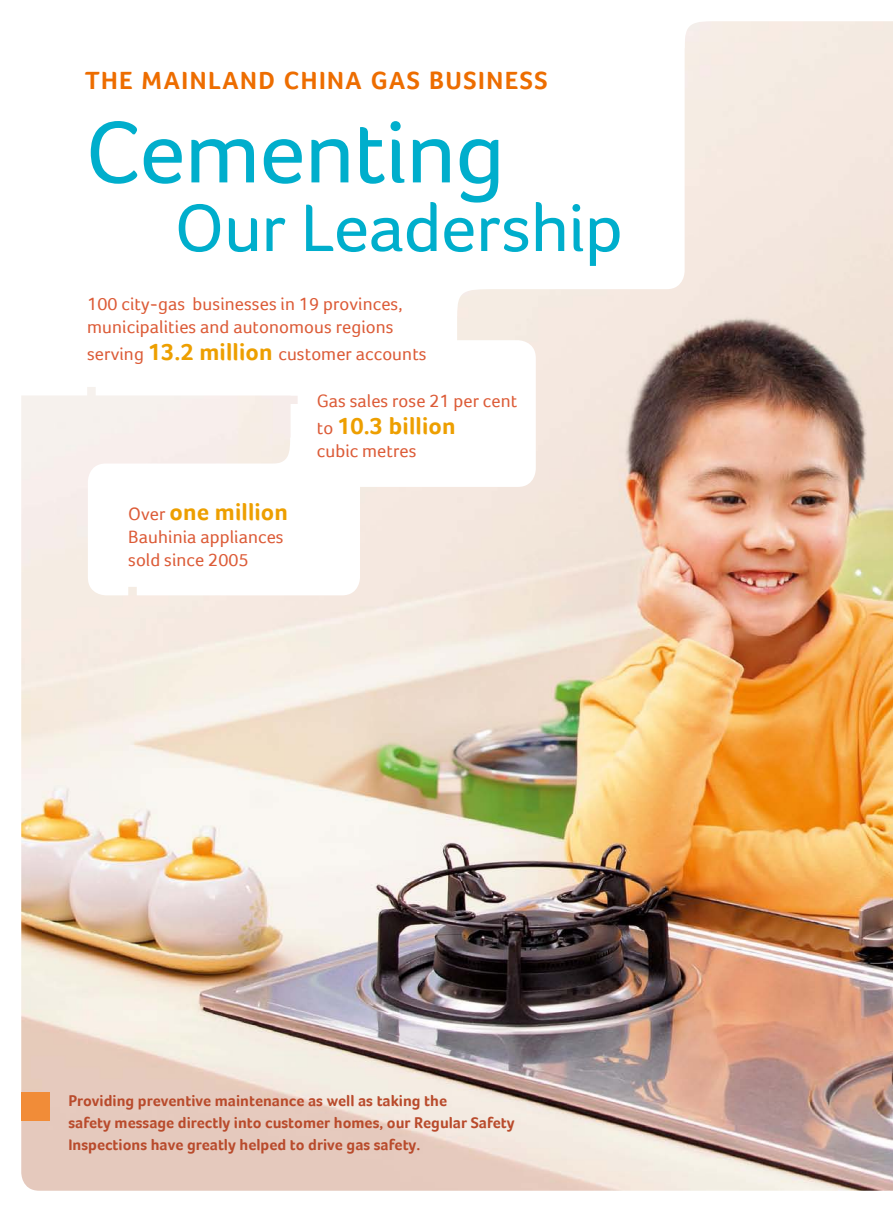
<style>
.page{position:relative;width:893px;height:1212px;background:#fff}
.page>*{position:absolute;margin:0;border:0;box-sizing:border-box;transform-origin:0 0}
.t1{font:90px "Foco";letter-spacing:-.015em;color:#00aecc;scale:1.04 1}
.t2{font:69px "Foco";letter-spacing:-.015em;color:#00aecc;scale:1.04 1}
.t3{font:700 25.5px "Foco";letter-spacing:.06em;color:#ed6d00}
.t4{font:700 24.15px "Foco";letter-spacing:.005em;color:#ed9f00}
.t5{font:18.3px/23px "Foco";letter-spacing:.005em;color:#dc5b37}
.t6{font:700 15.75px/21.8px "Foco";color:#b94b2c}
.s1{font-weight:700;font-size:24.15px;color:#ed9f00}
.s2{font-weight:400;font-size:18.3px;color:#dc5b37}
</style>
<div class="page">
<img style="left:21px;top:21px;width:872px;height:1170px">
<div style="left:21px;top:1093px;width:28px;height:28px;background:#f18c38"></div>
<svg style="left:21px;top:21px;width:664px;height:268px"></svg>
<svg style="left:21px;top:147px;width:436px;height:248px"></svg>
<svg style="left:646px;top:21px;width:77px;height:31px"></svg>
<svg style="left:119px;top:168px;width:77px;height:68px"></svg>
<svg style="left:88px;top:340px;width:448px;height:255px"></svg>
<svg style="left:409px;top:185px;width:86px;height:135px"></svg>
<p class="t3" style="left:85px;top:66px;width:464px">THE MAINLAND CHINA GAS BUSINESS</p>
<p class="t1" style="left:85px;top:100px;width:405px">Cementing</p>
<p class="t2" style="left:174px;top:188px;width:433px">Our Leadership</p>
<p class="t5" style="left:87px;top:292px;width:317px">100 city-gas businesses in 19 provinces, municipalities and autonomous regions</p>
<p class="t5" style="left:87px;top:342px;width:341px">serving <span class="s1">13.2 million</span> customer accounts</p>
<p class="t4" style="left:128px;top:497px;width:161px"><span class="s2">Over</span> one million</p>
<p class="t5" style="left:128px;top:525px;width:157px">Bauhinia appliances sold since 2005</p>
<p class="t5" style="left:317px;top:389px;width:202px">Gas sales rose 21 per cent</p>
<p class="t4" style="left:317px;top:412px;width:140px"><span class="s2">to</span> 10.3 billion</p>
<p class="t5" style="left:317px;top:439px;width:101px">cubic metres</p>
<p class="t6" style="left:68px;top:1090px;width:448px">Providing preventive maintenance as well as taking the<br>safety message directly into customer homes, our Regular Safety<br>Inspections have greatly helped to drive gas safety.</p>
</div>
